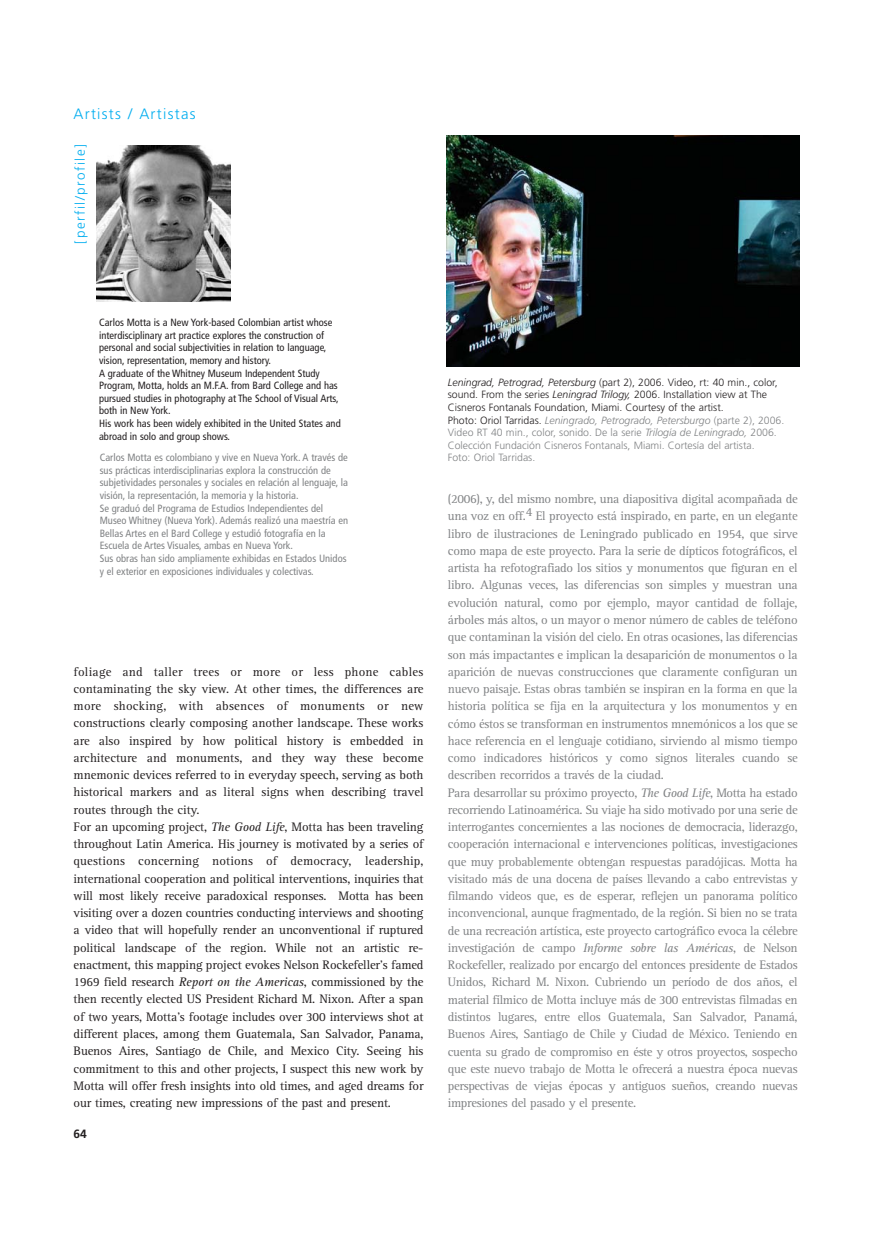
<style>
.page{position:relative;width:893px;height:1234px;background:#fff}
.page>*{position:absolute;margin:0;border:0;box-sizing:border-box;transform-origin:0 0}
.t1{font:300 15px "Frutiger";letter-spacing:.085em;color:#00adef}
.t2{font:300 13.5px "Frutiger";letter-spacing:.11em;color:#00adef}
.t3{font:12.75px/17.2px "Rotis Serif";letter-spacing:-.025em;color:#808284}
.t4{font:12.75px/17.2px "Rotis Serif";letter-spacing:-.01em;color:#231f20}
.t5{font:700 12px "Frutiger";color:#231f20}
.t6{font:condensed 10.5px/12.6px "Frutiger";color:#808284}
.t7{font:condensed 10.5px/12.6px "Frutiger";color:#231f20}
.t8{font:300 10.5px/12.6px "Frutiger";color:#231f20}
.s1{font-style:italic}
.s2{font-style:italic;color:#808284}
.s3{color:#808284}
</style>
<div class="page">
<img style="left:446px;top:136px;width:353px;height:230px">
<img style="left:97px;top:145px;width:133px;height:156px">
<p class="t1" style="left:74px;top:108px;width:124px">Artists / Artistas</p>
<p class="t2" style="left:75px;top:244px;width:101px;rotate:-90deg">[perfil/profile]</p>
<p class="t7" style="left:99px;top:317px;width:243px">Carlos Motta is a New York-based Colombian artist whose interdisciplinary art practice explores the construction of personal and social subjectivities in relation to language, vision, representation, memory and history.<br>A graduate of the Whitney Museum Independent Study Program, Motta, holds an M.F.A. from Bard College and has pursued studies in photography at The School of Visual Arts, both in New York.<br>His work has been widely exhibited in the United States and abroad in solo and group shows.</p>
<p class="t6" style="left:100px;top:452px;width:250px">Carlos Motta es colombiano y vive en Nueva York. A través de sus prácticas interdisciplinarias explora la construcción de subjetividades personales y sociales en relación al lenguaje, la visión, la representación, la memoria y la historia.<br>Se graduó del Programa de Estudios Independientes del Museo Whitney (Nueva York). Además realizó una maestría en Bellas Artes en el Bard College y estudió fotografía en la Escuela de Artes Visuales, ambas en Nueva York.<br>Sus obras han sido ampliamente exhibidas en Estados Unidos y el exterior en exposiciones individuales y colectivas.</p>
<p class="t4" style="left:74px;top:663px;width:351px">foliage and taller trees or more or less phone cables contaminating the sky view. At other times, the differences are more shocking, with absences of monuments or new constructions clearly composing another landscape. These works are also inspired by how political history is embedded in architecture and monuments, and they way these become mnemonic devices referred to in everyday speech, serving as both historical markers and as literal signs when describing travel routes through the city.<br>For an upcoming project, <span class="s1">The Good Life</span>, Motta has been traveling throughout Latin America. His journey is motivated by a series of questions concerning notions of democracy, leadership, international cooperation and political interventions, inquiries that will most likely receive paradoxical responses. Motta has been visiting over a dozen countries conducting interviews and shooting a video that will hopefully render an unconventional if ruptured political landscape of the region. While not an artistic re&shy;enactment, this mapping project evokes Nelson Rockefeller’s famed 1969 field research <span class="s1">Report on the Americas</span>, commissioned by the then recently elected US President Richard M. Nixon. After a span of two years, Motta’s footage includes over 300 interviews shot at different places, among them Guatemala, San Salvador, Panama, Buenos Aires, Santiago de Chile, and Mexico City. Seeing his commitment to this and other projects, I suspect this new work by Motta will offer fresh insights into old times, and aged dreams for our times, creating new impressions of the past and present.</p>
<p class="t5" style="left:74px;top:1128px;width:15px">64</p>
<p class="t8" style="left:448px;top:376px;width:338px"><span class="s1">Leningrad, Petrograd, Petersburg</span> (part 2), 2006. Video, rt: 40 min., color, sound. From the series <span class="s1">Leningrad Trilogy,</span> 2006. Installation view at The Cisneros Fontanals Foundation, Miami. Courtesy of the artist.<br>Photo: Oriol Tarridas. <span class="s2">Leningrado, Petrogrado, Petersburgo</span> <span class="s3">(parte 2), 2006.<br>Video RT 40 min., color, sonido. De la serie</span> <span class="s2">Trilogía de Leningrado,</span> <span class="s3">2006.<br>Colección Fundación Cisneros Fontanals, Miami. Cortesía del artista.<br>Foto: Oriol Tarridas.</span></p>
<p class="t3" style="left:448px;top:491px;width:351px">(2006), y, del mismo nombre, una diapositiva digital acompañada de una voz en off.4 El proyecto está inspirado, en parte, en un elegante libro de ilustraciones de Leningrado publicado en 1954, que sirve como mapa de este proyecto. Para la serie de dípticos fotográficos, el artista ha refotografiado los sitios y monumentos que figuran en el libro. Algunas veces, las diferencias son simples y muestran una evolución natural, como por ejemplo, mayor cantidad de follaje, árboles más altos, o un mayor o menor número de cables de teléfono que contaminan la visión del cielo. En otras ocasiones, las diferencias son más impactantes e implican la desaparición de monumentos o la aparición de nuevas construcciones que claramente configuran un nuevo paisaje. Estas obras también se inspiran en la forma en que la historia política se fija en la arquitectura y los monumentos y en cómo éstos se transforman en instrumentos mnemónicos a los que se hace referencia en el lenguaje cotidiano, sirviendo al mismo tiempo como indicadores históricos y como signos literales cuando se describen recorridos a través de la ciudad.<br>Para desarrollar su próximo proyecto, <span class="s1">The Good Life</span>, Motta ha estado recorriendo Latinoamérica. Su viaje ha sido motivado por una serie de interrogantes concernientes a las nociones de democracia, liderazgo, cooperación internacional e intervenciones políticas, investigaciones que muy probablemente obtengan respuestas paradójicas. Motta ha visitado más de una docena de países llevando a cabo entrevistas y filmando videos que, es de esperar, reflejen un panorama político inconvencional, aunque fragmentado, de la región. Si bien no se trata de una recreación artística, este proyecto cartográfico evoca la célebre investigación de campo <span class="s1">Informe sobre las Américas</span>, de Nelson Rockefeller, realizado por encargo del entonces presidente de Estados Unidos, Richard M. Nixon. Cubriendo un período de dos años, el material fílmico de Motta incluye más de 300 entrevistas filmadas en distintos lugares, entre ellos Guatemala, San Salvador, Panamá, Buenos Aires, Santiago de Chile y Ciudad de México. Teniendo en cuenta su grado de compromiso en éste y otros proyectos, sospecho que este nuevo trabajo de Motta le ofrecerá a nuestra época nuevas perspectivas de viejas épocas y antiguos sueños, creando nuevas impresiones del pasado y el presente.</p>
</div>
